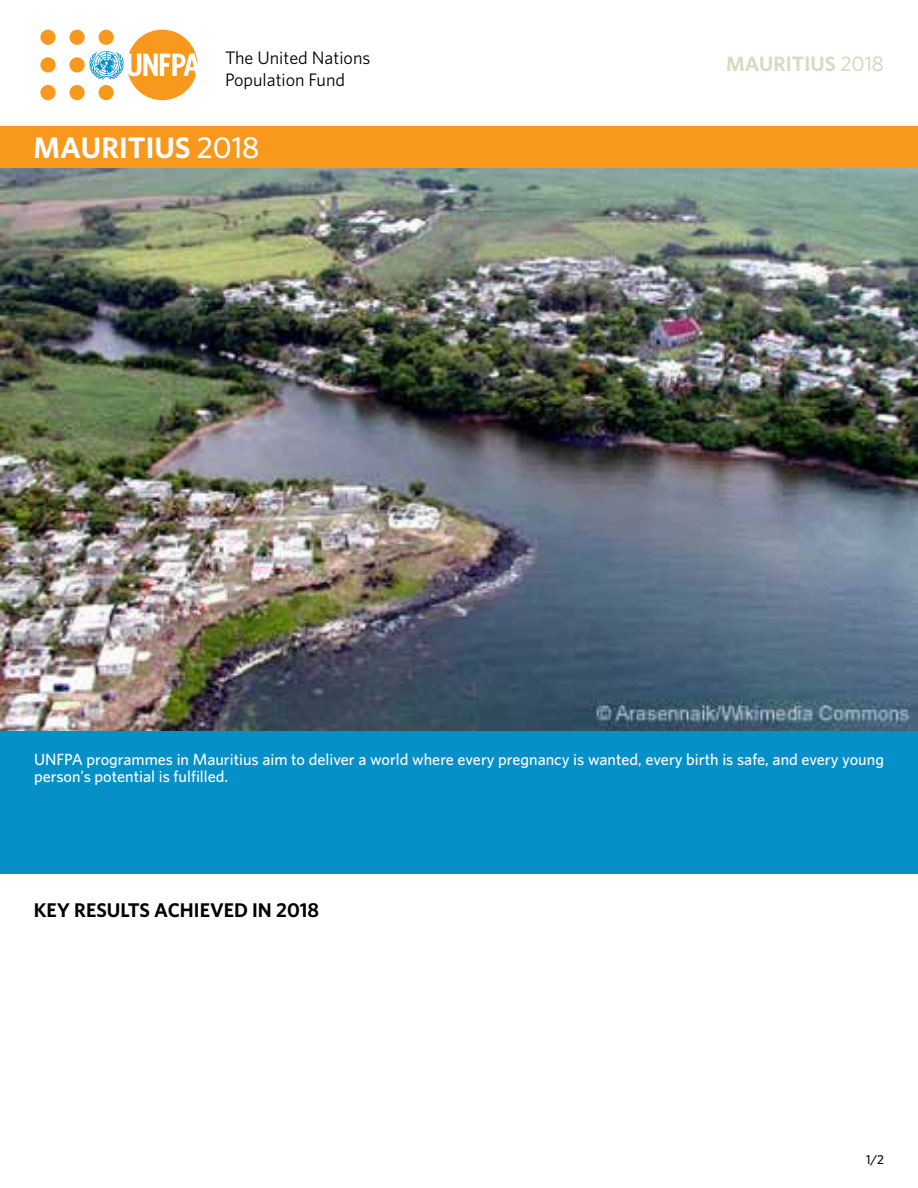
<style>
.page{position:relative;width:918px;height:1188px;background:#fff}
.page>*{position:absolute;margin:0;border:0;box-sizing:border-box;transform-origin:0 0}
.t1{font:700 27px "UNFPA";color:#fff}
.t2{font:700 18.9px "UNFPA";color:#d9dac4}
.t3{font:700 18px "UNFPA";color:#000}
.t4{font:16.5px/22.5px "UNFPA Text";color:#000}
.t5{font:600 14.7px/17.7px "UNFPA";color:#fff}
.t6{font:600 11.55px "UNFPA";color:#000}
.s1{font-weight:600}
</style>
<div class="page">
<img style="left:0;top:168px;width:918px;height:563px">
<div style="left:0;top:731px;width:918px;height:143px;background:#0590c7"></div>
<div style="left:0;top:126px;width:918px;height:42px;background:#f8991d"></div>
<div style="left:69px;top:57px;width:16px;height:16px;background:#f8991d;border-radius:50%"></div>
<div style="left:69px;top:85px;width:16px;height:15px;background:#f8991d;border-radius:50%"></div>
<div style="left:69px;top:30px;width:16px;height:15px;background:#f8991d;border-radius:50%"></div>
<div style="left:40px;top:57px;width:16px;height:16px;background:#f8991d;border-radius:50%"></div>
<div style="left:40px;top:85px;width:16px;height:15px;background:#f8991d;border-radius:50%"></div>
<div style="left:40px;top:30px;width:16px;height:15px;background:#f8991d;border-radius:50%"></div>
<svg style="left:89px;top:30px;width:109px;height:70px"></svg>
<p class="t4" style="left:225px;top:46px;width:147px">The United Nations<br>Population Fund</p>
<p class="t2" style="left:726px;top:51px;width:159px">MAURITIUS <span class="s1">2018</span></p>
<h1 class="t1" style="left:34px;top:130px;width:227px">MAURITIUS <span class="s1">2018</span></h1>
<p class="t5" style="left:34px;top:750px;width:851px">UNFPA programmes in Mauritius aim to deliver a world where every pregnancy is wanted, every birth is safe, and every young person’s potential is fulfilled.</p>
<p class="t3" style="left:34px;top:898px;width:287px">KEY RESULTS ACHIEVED IN 2018</p>
<p class="t6" style="left:866px;top:1152px;width:19px">1/2</p>
</div>
